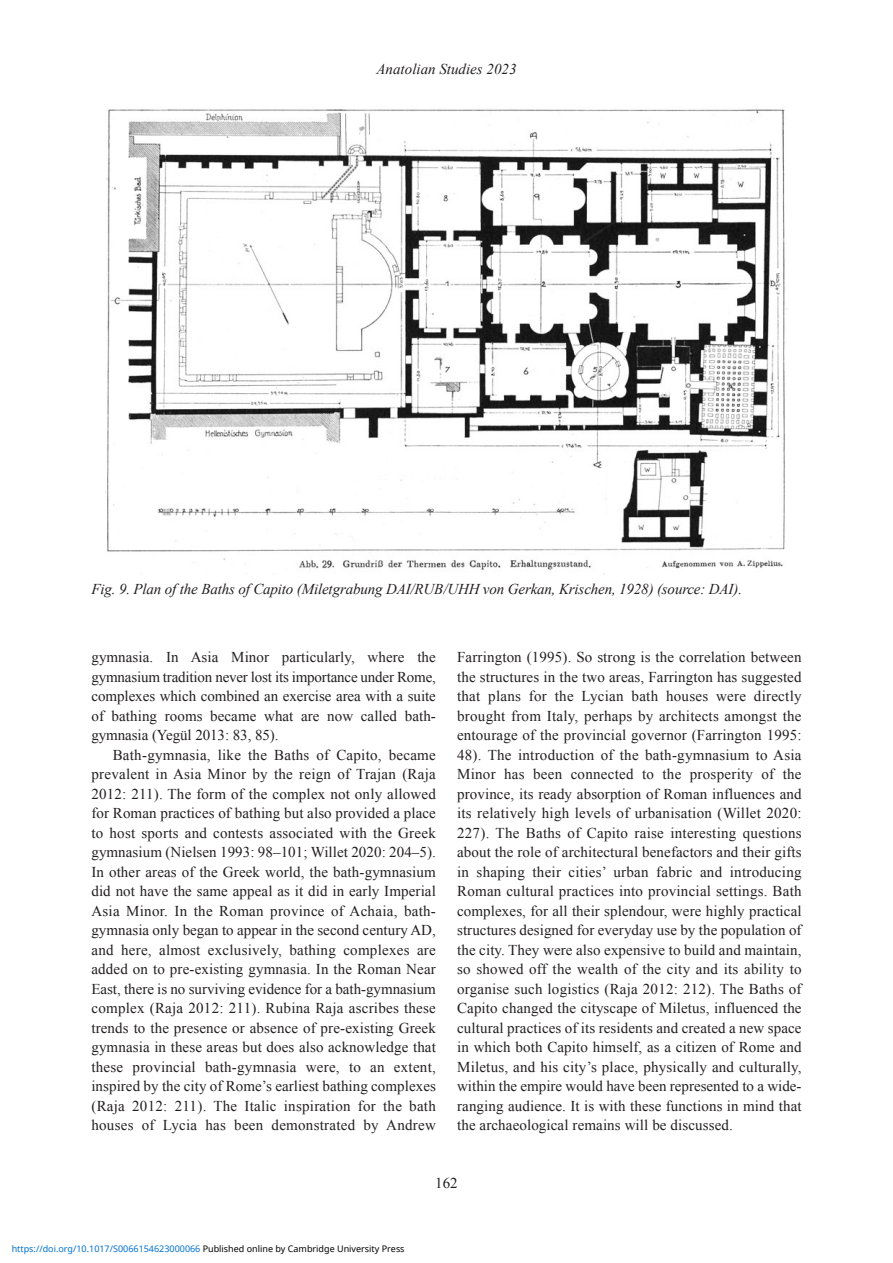
<style>
.page{position:relative;width:893px;height:1263px;background:#fff}
.page>*{position:absolute;margin:0;border:0;box-sizing:border-box;transform-origin:0 0}
.t1{font:15px/19.5px "Times New Roman";letter-spacing:.01em;color:#231f20;text-align:justify}
.t2{font:italic 15px "Times New Roman";letter-spacing:-.01em;color:#231f20}
.t3{font:9px "Noto Sans";color:#0172cf}
.s1{color:#000}
</style>
<div class="page">
<img style="left:106px;top:109px;width:682px;height:466px">
<p class="t2" style="left:376px;top:61px;width:142px">Anatolian Studies 2023</p>
<p class="t2" style="left:91px;top:580px;width:652px">Fig. 9. Plan of the Baths of Capito (Miletgrabung DAI/RUB/UHH von Gerkan, Krischen, 1928) (source: DAI).</p>
<p class="t1" style="left:91px;top:647px;width:346px">gymnasia. In Asia Minor particularly, where the gymnasium tradition never lost its importance under Rome, complexes which combined an exercise area with a suite of bathing rooms became what are now called bath&shy;gymnasia (Yegül 2013: 83, 85).</p>
<p class="t1" style="left:91px;top:745px;width:346px;text-indent:21px">Bath-gymnasia, like the Baths of Capito, became prevalent in Asia Minor by the reign of Trajan (Raja 2012: 211). The form of the complex not only allowed for Roman practices of bathing but also provided a place to host sports and contests associated with the Greek gymnasium (Nielsen 1993: 98–101; Willet 2020: 204–5).<br>In other areas of the Greek world, the bath-gymnasium did not have the same appeal as it did in early Imperial Asia Minor. In the Roman province of Achaia, bath&shy;gymnasia only began to appear in the second century AD, and here, almost exclusively, bathing complexes are added on to pre-existing gymnasia. In the Roman Near East, there is no surviving evidence for a bath-gymnasium complex (Raja 2012: 211). Rubina Raja ascribes these trends to the presence or absence of pre-existing Greek gymnasia in these areas but does also acknowledge that these provincial bath-gymnasia were, to an extent, inspired by the city of Rome’s earliest bathing complexes (Raja 2012: 211). The Italic inspiration for the bath houses of Lycia has been demonstrated by Andrew</p>
<p class="t1" style="left:457px;top:647px;width:346px">Farrington (1995). So strong is the correlation between the structures in the two areas, Farrington has suggested that plans for the Lycian bath houses were directly brought from Italy, perhaps by architects amongst the entourage of the provincial governor (Farrington 1995:<br>48). The introduction of the bath-gymnasium to Asia Minor has been connected to the prosperity of the province, its ready absorption of Roman influences and its relatively high levels of urbanisation (Willet 2020:<br>227). The Baths of Capito raise interesting questions about the role of architectural benefactors and their gifts in shaping their cities’ urban fabric and introducing Roman cultural practices into provincial settings. Bath complexes, for all their splendour, were highly practical structures designed for everyday use by the population of the city. They were also expensive to build and maintain, so showed off the wealth of the city and its ability to organise such logistics (Raja 2012: 212). The Baths of Capito changed the cityscape of Miletus, influenced the cultural practices of its residents and created a new space in which both Capito himself, as a citizen of Rome and Miletus, and his city’s place, physically and culturally, within the empire would have been represented to a wide&shy;ranging audience. It is with these functions in mind that the archaeological remains will be discussed.</p>
<p class="t3" style="left:12px;top:1243px;width:394px">https://doi.org/10.1017/S0066154623000066 <span class="s1">Published online by Cambridge University Press</span></p>
<p class="t1" style="left:435px;top:1173px;width:24px">162</p>
</div>
